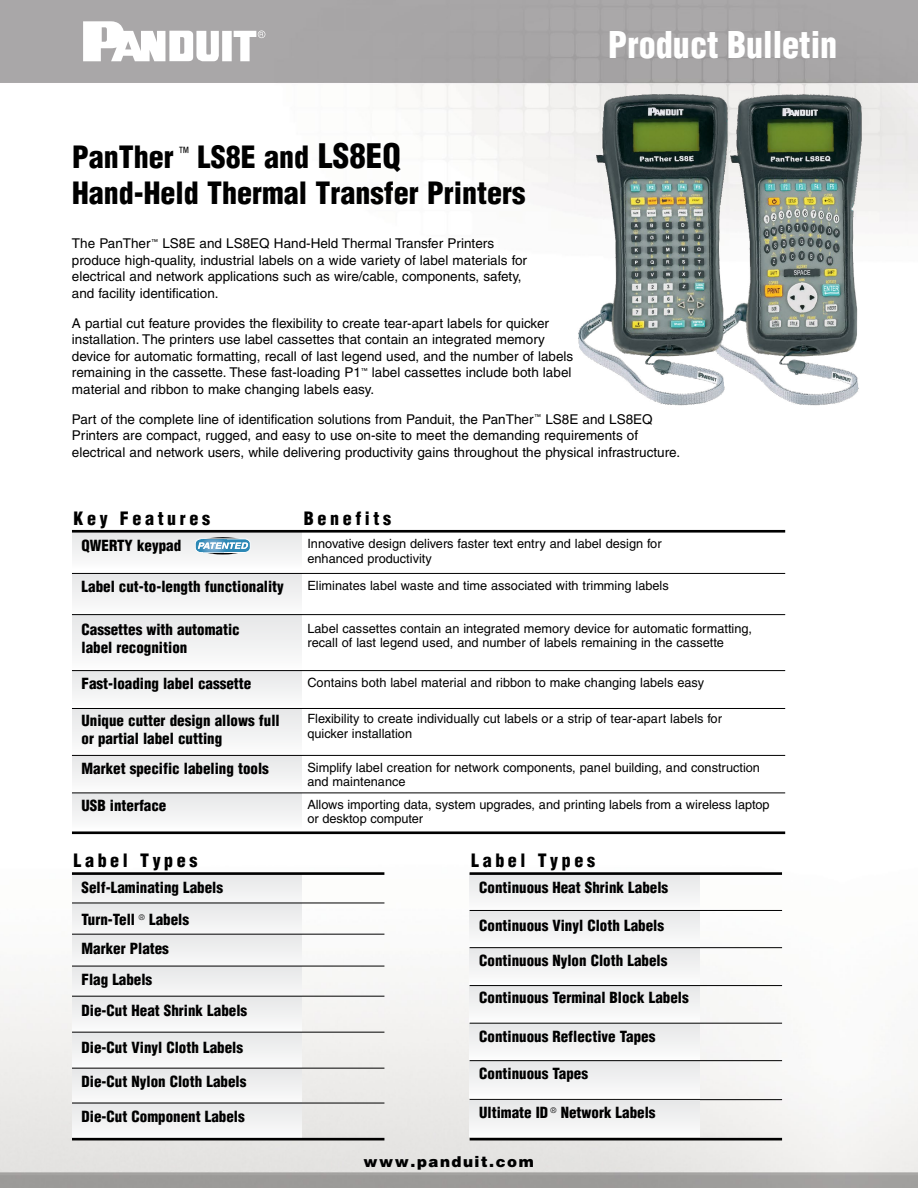
<style>
.page{position:relative;width:918px;height:1188px;background:#fff}
.page>*{position:absolute;margin:0;border:0;box-sizing:border-box;transform-origin:0 0}
.t1{font:900 condensed 36px "Helvetica";color:#fff;scale:.95 1}
.t2{font:900 condensed 30px/36px "Helvetica";color:#000}
.t3{font:900 condensed 18px "Helvetica";letter-spacing:.2em;color:#000}
.t4{font:900 condensed 15px/18px "Helvetica";color:#000}
.t5{font:italic 900 condensed 15px "Helvetica";color:#000}
.t6{font:900 15px "Helvetica";letter-spacing:.1em;color:#000}
.t7{font:13.5px/16.5px "Helvetica";color:#000}
.t8{font:12.75px/14.2px "Helvetica";color:#000}
.s1{font-size:33px}
</style>
<div class="page">
<img style="left:0;top:529px;width:918px;height:659px">
<div style="left:72px;top:574px;width:230px;height:41px;background:#f1f1f2"></div>
<div style="left:72px;top:615px;width:230px;height:55px;background:#f1f1f2"></div>
<div style="left:72px;top:671px;width:230px;height:36px;background:#f0f1f1"></div>
<div style="left:72px;top:709px;width:230px;height:46px;background:#f0f1f1"></div>
<div style="left:72px;top:756px;width:230px;height:36px;background:#f0f1f1"></div>
<div style="left:72px;top:793px;width:229px;height:37px;background:#f1f1f2"></div>
<hr style="left:72px;top:670px;width:713px;height:1px;background:#000">
<hr style="left:72px;top:708px;width:713px;height:1px;background:#000">
<hr style="left:72px;top:793px;width:713px;height:1px;background:#000">
<hr style="left:72px;top:755px;width:713px;height:1px;background:#000">
<hr style="left:72px;top:831px;width:713px;height:3px;background:#000">
<div style="left:72px;top:874px;width:230px;height:36px;background:#eeeeef"></div>
<div style="left:72px;top:903px;width:230px;height:37px;background:#eeefef"></div>
<div style="left:72px;top:934px;width:230px;height:37px;background:#efeff0"></div>
<div style="left:72px;top:966px;width:230px;height:37px;background:#eeefef"></div>
<div style="left:72px;top:996px;width:230px;height:37px;background:#f0f0f1"></div>
<div style="left:72px;top:1032px;width:229px;height:37px;background:#f0f0f1"></div>
<hr style="left:72px;top:872px;width:312px;height:3px;background:#000">
<hr style="left:72px;top:934px;width:312px;height:1px;background:#000">
<hr style="left:72px;top:966px;width:312px;height:1px;background:#000">
<hr style="left:72px;top:1032px;width:312px;height:1px;background:#000">
<hr style="left:72px;top:996px;width:312px;height:1px;background:#000">
<hr style="left:72px;top:903px;width:312px;height:1px;background:#000">
<div style="left:72px;top:1069px;width:229px;height:36px;background:#f0f0f1"></div>
<div style="left:72px;top:1102px;width:229px;height:37px;background:#f0f0f1"></div>
<hr style="left:72px;top:1138px;width:312px;height:2px;background:#000">
<div style="left:72px;top:532px;width:230px;height:36px;background:#f1f2f2"></div>
<hr style="left:72px;top:530px;width:713px;height:3px;background:#000">
<hr style="left:72px;top:573px;width:713px;height:1px;background:#000">
<div style="left:470px;top:874px;width:229px;height:36px;background:#f0f0f1"></div>
<div style="left:470px;top:911px;width:229px;height:36px;background:#f0f1f1"></div>
<div style="left:470px;top:948px;width:229px;height:36px;background:#f0f1f1"></div>
<div style="left:470px;top:986px;width:229px;height:36px;background:#f0f1f1"></div>
<div style="left:470px;top:1023px;width:229px;height:37px;background:#f0f1f1"></div>
<div style="left:470px;top:1061px;width:229px;height:36px;background:#f0f0f1"></div>
<hr style="left:470px;top:872px;width:312px;height:3px;background:#000">
<hr style="left:470px;top:947px;width:312px;height:1px;background:#000">
<hr style="left:470px;top:985px;width:312px;height:1px;background:#000">
<hr style="left:470px;top:1060px;width:312px;height:1px;background:#000">
<hr style="left:470px;top:1023px;width:312px;height:1px;background:#000">
<hr style="left:470px;top:910px;width:312px;height:1px;background:#000">
<hr style="left:470px;top:1099px;width:312px;height:1px;background:#000">
<div style="left:470px;top:1100px;width:229px;height:37px;background:#f0f1f1"></div>
<hr style="left:470px;top:1138px;width:312px;height:2px;background:#000">
<svg style="left:195px;top:537px;width:55px;height:18px"></svg>
<hr style="left:72px;top:614px;width:713px;height:1px;background:#000">
<hr style="left:72px;top:1068px;width:312px;height:1px;background:#000">
<hr style="left:72px;top:1103px;width:312px;height:1px;background:#000">
<img style="left:0;top:0;width:918px;height:406px">
<h2 class="t2" style="left:72px;top:139px;width:455px">PanTher <sup>™</sup> LS8E and <span class="s1">LS8EQ<br></span>Hand-Held Thermal Transfer Printers</h2>
<h1 class="t1" style="left:608px;top:22px;width:243px">Product Bulletin</h1>
<p class="t7" style="left:72px;top:235px;width:457px">The PanTher<sup>™</sup> LS8E and LS8EQ Hand-Held Thermal Transfer Printers produce high-quality, industrial labels on a wide variety of label materials for electrical and network applications such as wire/cable, components, safety, and facility identification.</p>
<p class="t7" style="left:72px;top:315px;width:503px">A partial cut feature provides the flexibility to create tear-apart labels for quicker installation. The printers use label cassettes that contain an integrated memory device for automatic formatting, recall of last legend used, and the number of labels remaining in the cassette. These fast-loading P1<sup>™</sup> label cassettes include both label material and ribbon to make changing labels easy.</p>
<p class="t7" style="left:72px;top:411px;width:610px">Part of the complete line of identification solutions from Panduit, the PanTher<sup>™</sup> LS8E and LS8EQ<br>Printers are compact, rugged, and easy to use on-site to meet the demanding requirements of electrical and network users, while delivering productivity gains throughout the physical infrastructure.</p>
<h3 class="t3" style="left:74px;top:507px;width:138px">Key Features</h3>
<h3 class="t3" style="left:304px;top:507px;width:89px">Benefits</h3>
<p class="t4" style="left:82px;top:536px;width:101px">QWERTY keypad</p>
<p class="t8" style="left:307px;top:537px;width:356px">Innovative design delivers faster text entry and label design for enhanced productivity</p>
<p class="t4" style="left:82px;top:578px;width:204px">Label cut-to-length functionality</p>
<p class="t8" style="left:307px;top:578px;width:363px">Eliminates label waste and time associated with trimming labels</p>
<p class="t4" style="left:82px;top:620px;width:160px">Cassettes with automatic label recognition</p>
<p class="t4" style="left:82px;top:674px;width:171px">Fast-loading label cassette</p>
<p class="t8" style="left:307px;top:675px;width:398px">Contains both label material and ribbon to make changing labels easy</p>
<p class="t4" style="left:82px;top:711px;width:200px">Unique cutter design allows full or partial label cutting</p>
<p class="t8" style="left:307px;top:712px;width:416px">Flexibility to create individually cut labels or a strip of tear-apart labels for quicker installation</p>
<p class="t8" style="left:307px;top:621px;width:446px">Label cassettes contain an integrated memory device for automatic formatting, recall of last legend used, and number of labels remaining in the cassette</p>
<p class="t4" style="left:82px;top:760px;width:189px">Market specific labeling tools</p>
<p class="t8" style="left:307px;top:761px;width:454px">Simplify label creation for network components, panel building, and construction and maintenance</p>
<p class="t4" style="left:82px;top:796px;width:86px">USB interface</p>
<p class="t8" style="left:307px;top:797px;width:464px">Allows importing data, system upgrades, and printing labels from a wireless laptop or desktop computer</p>
<h3 class="t3" style="left:74px;top:849px;width:125px">Label Types</h3>
<p class="t4" style="left:82px;top:871px;width:143px;line-height:32.1px">Self-Laminating Labels<br>Turn-Tell <sup>®</sup> Labels</p>
<p class="t4" style="left:82px;top:933px;width:89px;line-height:30.5px">Marker Plates<br>Flag Labels</p>
<p class="t4" style="left:82px;top:1002px;width:167px">Die-Cut Heat Shrink Labels</p>
<p class="t4" style="left:82px;top:1039px;width:163px">Die-Cut Vinyl Cloth Labels</p>
<p class="t4" style="left:82px;top:1073px;width:166px">Die-Cut Nylon Cloth Labels</p>
<p class="t4" style="left:82px;top:1107px;width:165px">Die-Cut Component Labels</p>
<p class="t5" style="left:82px;top:1112px;width:165px">Die-Cut Component Labels</p>
<h3 class="t3" style="left:471px;top:849px;width:125px">Label Types</h3>
<p class="t4" style="left:479px;top:878px;width:191px">Continuous Heat Shrink Labels</p>
<p class="t4" style="left:479px;top:916px;width:186px">Continuous Vinyl Cloth Labels</p>
<p class="t4" style="left:479px;top:952px;width:190px">Continuous Nylon Cloth Labels</p>
<p class="t4" style="left:479px;top:988px;width:211px">Continuous Terminal Block Labels</p>
<p class="t4" style="left:479px;top:1027px;width:178px">Continuous Reflective Tapes</p>
<p class="t4" style="left:479px;top:1064px;width:110px">Continuous Tapes</p>
<p class="t4" style="left:479px;top:1104px;width:178px">Ultimate ID <sup>®</sup> Network Labels</p>
<p class="t6" style="left:364px;top:1151px;width:172px">www.panduit.com</p>
</div>
